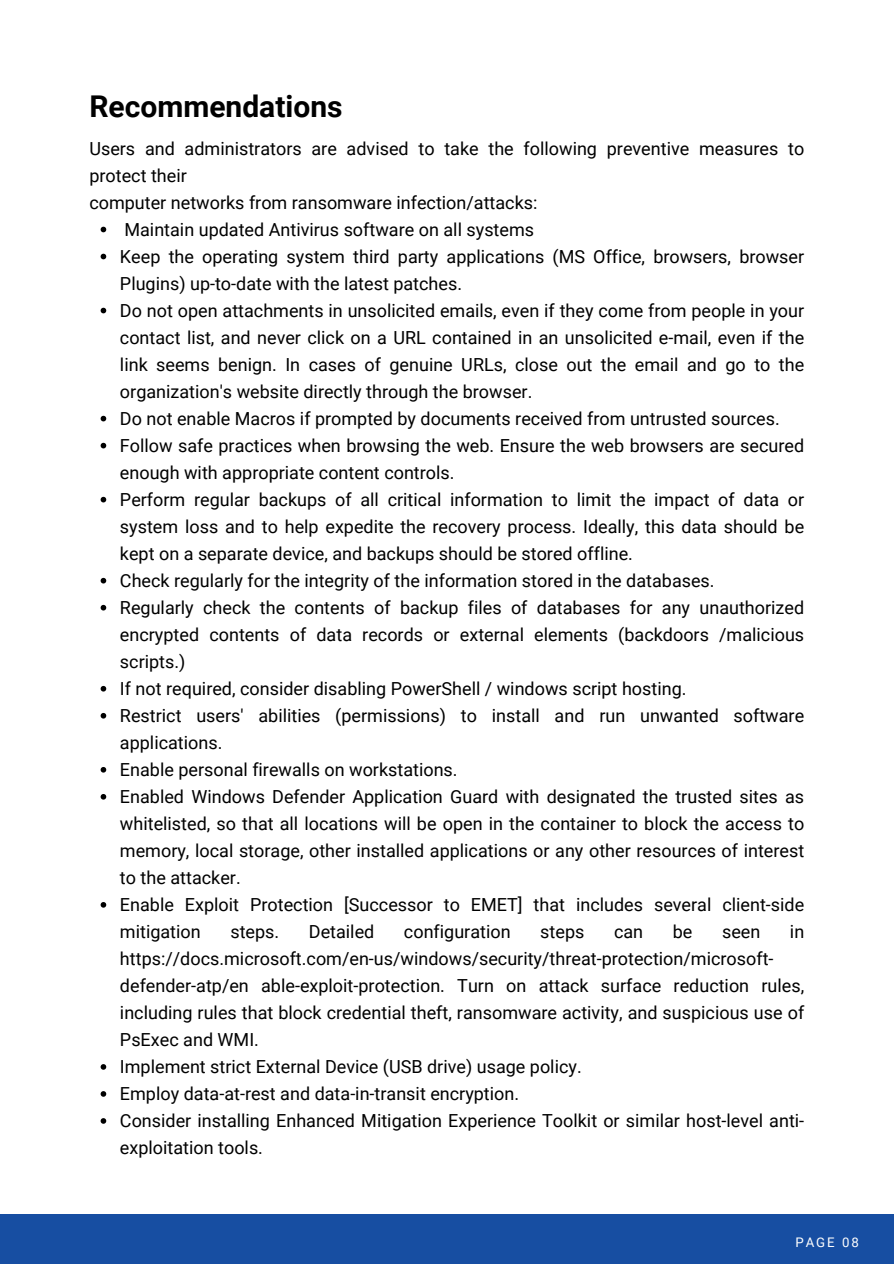
<style>
.page{position:relative;width:894px;height:1264px;background:#fff}
.page>*{position:absolute;margin:0;border:0;box-sizing:border-box;transform-origin:0 0}
.t1{font:700 30px "Roboto";color:#000}
.t2{font:18px/27px "Roboto";color:#000}
.t3{font:13.2px "Roboto";letter-spacing:.15em;color:#fff}
</style>
<div class="page">
<div style="left:0;top:1213px;width:893px;height:50px;background:#174ea2"></div>
<svg style="left:101px;top:227px;width:5px;height:5px"></svg>
<svg style="left:101px;top:254px;width:5px;height:5px"></svg>
<svg style="left:101px;top:308px;width:5px;height:5px"></svg>
<svg style="left:101px;top:416px;width:5px;height:5px"></svg>
<svg style="left:101px;top:443px;width:5px;height:5px"></svg>
<svg style="left:101px;top:497px;width:5px;height:5px"></svg>
<svg style="left:101px;top:578px;width:5px;height:5px"></svg>
<svg style="left:101px;top:605px;width:5px;height:5px"></svg>
<svg style="left:101px;top:686px;width:5px;height:5px"></svg>
<svg style="left:101px;top:713px;width:5px;height:5px"></svg>
<svg style="left:101px;top:767px;width:5px;height:5px"></svg>
<svg style="left:101px;top:794px;width:5px;height:5px"></svg>
<svg style="left:101px;top:902px;width:5px;height:5px"></svg>
<svg style="left:101px;top:1064px;width:5px;height:5px"></svg>
<svg style="left:101px;top:1091px;width:5px;height:5px"></svg>
<svg style="left:101px;top:1118px;width:5px;height:5px"></svg>
<h1 class="t1" style="left:89px;top:85px;width:255px">Recommendations</h1>
<p class="t2" style="left:89px;top:134px;width:716px">Users and administrators are advised to take the following preventive measures to</p>
<p class="t2" style="left:89px;top:161px;width:99px">protect their</p>
<p class="t2" style="left:89px;top:188px;width:449px">computer networks from ransomware infection/attacks:</p>
<p class="t2" style="left:124px;top:215px;width:411px">Maintain updated Antivirus software on all systems</p>
<p class="t2" style="left:120px;top:242px;width:685px">Keep the operating system third party applications (MS Office, browsers, browser</p>
<p class="t2" style="left:120px;top:269px;width:343px">Plugins) up-to-date with the latest patches.</p>
<p class="t2" style="left:120px;top:296px;width:685px">Do not open attachments in unsolicited emails, even if they come from people in your</p>
<p class="t2" style="left:120px;top:323px;width:685px">contact list, and never click on a URL contained in an unsolicited e-mail, even if the</p>
<p class="t2" style="left:120px;top:350px;width:685px">link seems benign. In cases of genuine URLs, close out the email and go to the</p>
<p class="t2" style="left:120px;top:377px;width:414px">organization's website directly through the browser.</p>
<p class="t2" style="left:120px;top:404px;width:661px">Do not enable Macros if prompted by documents received from untrusted sources.</p>
<p class="t2" style="left:120px;top:431px;width:685px">Follow safe practices when browsing the web. Ensure the web browsers are secured</p>
<p class="t2" style="left:120px;top:458px;width:336px">enough with appropriate content controls.</p>
<p class="t2" style="left:120px;top:485px;width:685px">Perform regular backups of all critical information to limit the impact of data or</p>
<p class="t2" style="left:120px;top:512px;width:685px">system loss and to help expedite the recovery process. Ideally, this data should be</p>
<p class="t2" style="left:120px;top:539px;width:514px">kept on a separate device, and backups should be stored offline.</p>
<p class="t2" style="left:120px;top:566px;width:596px">Check regularly for the integrity of the information stored in the databases.</p>
<p class="t2" style="left:120px;top:593px;width:685px">Regularly check the contents of backup files of databases for any unauthorized</p>
<p class="t2" style="left:120px;top:620px;width:685px">encrypted contents of data records or external elements (backdoors /malicious</p>
<p class="t2" style="left:120px;top:647px;width:67px">scripts.)</p>
<p class="t2" style="left:120px;top:674px;width:568px">If not required, consider disabling PowerShell / windows script hosting.</p>
<p class="t2" style="left:120px;top:701px;width:685px">Restrict users' abilities (permissions) to install and run unwanted software</p>
<p class="t2" style="left:120px;top:728px;width:104px">applications.</p>
<p class="t2" style="left:120px;top:755px;width:339px">Enable personal firewalls on workstations.</p>
<p class="t2" style="left:120px;top:782px;width:685px">Enabled Windows Defender Application Guard with designated the trusted sites as</p>
<p class="t2" style="left:120px;top:809px;width:685px">whitelisted, so that all locations will be open in the container to block the access to</p>
<p class="t2" style="left:120px;top:836px;width:685px">memory, local storage, other installed applications or any other resources of interest</p>
<p class="t2" style="left:120px;top:863px;width:122px">to the attacker.</p>
<p class="t2" style="left:120px;top:890px;width:685px">Enable Exploit Protection [Successor to EMET] that includes several client-side</p>
<p class="t2" style="left:120px;top:917px;width:82px">mitigation</p>
<p class="t2" style="left:230px;top:917px;width:50px">steps.</p>
<p class="t2" style="left:309px;top:917px;width:67px">Detailed</p>
<p class="t2" style="left:404px;top:917px;width:108px">configuration</p>
<p class="t2" style="left:540px;top:917px;width:46px">steps</p>
<p class="t2" style="left:613px;top:917px;width:31px">can</p>
<p class="t2" style="left:672px;top:917px;width:21px">be</p>
<p class="t2" style="left:721px;top:917px;width:40px">seen</p>
<p class="t2" style="left:789px;top:917px;width:16px">in</p>
<p class="t2" style="left:120px;top:944px;width:685px">https://docs.microsoft.com/en-us/windows/security/threat-protection/microsoft&shy;defender-atp/en able-exploit-protection. Turn on attack surface reduction rules, including rules that block credential theft, ransomware activity, and suspicious use of PsExec and WMI.<br>Implement strict External Device (USB drive) usage policy.<br>Employ data-at-rest and data-in-transit encryption.<br>Consider installing Enhanced Mitigation Experience Toolkit or similar host-level anti&shy;exploitation tools.</p>
<p class="t3" style="left:795px;top:1232px;width:65px">PAGE 08</p>
</div>
